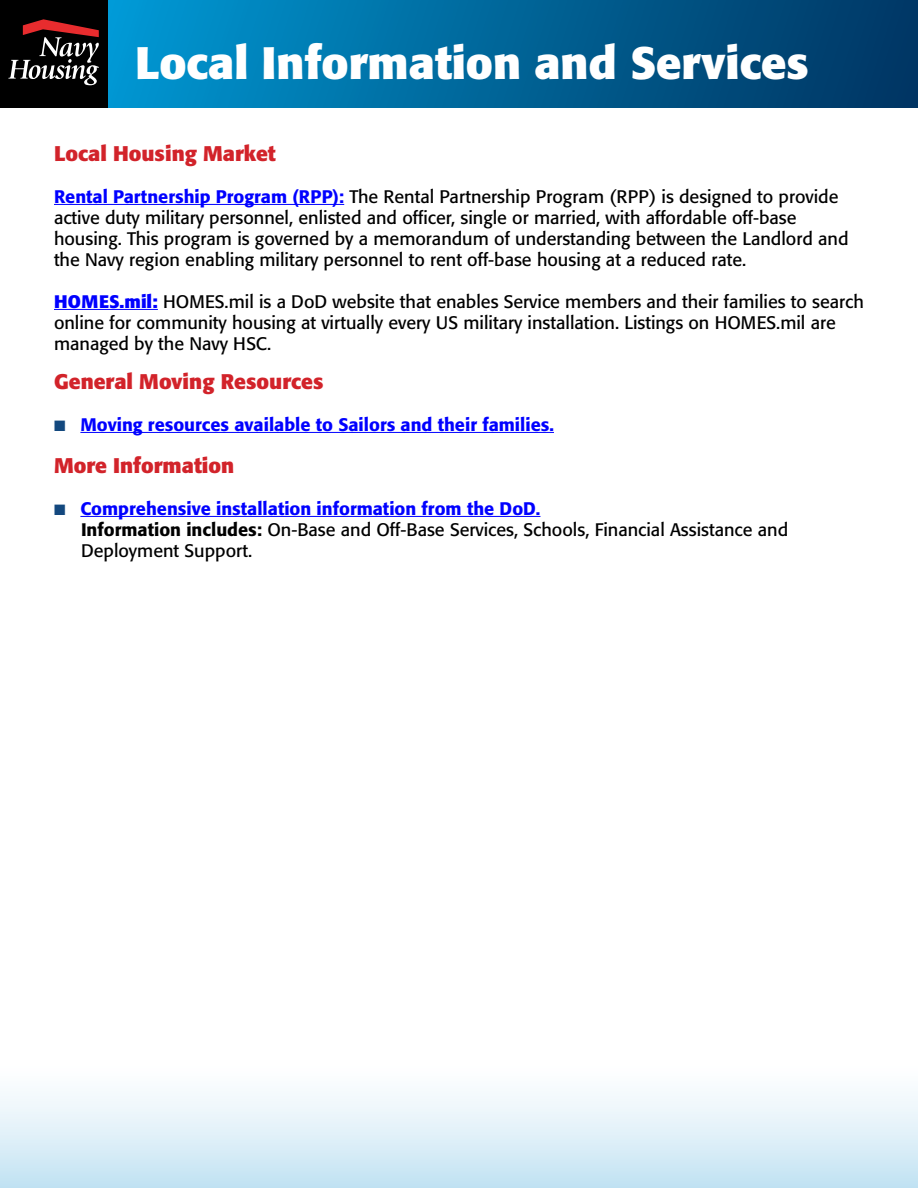
<style>
.page{position:relative;width:918px;height:1188px;background:#fff}
.page>*{position:absolute;margin:0;border:0;box-sizing:border-box;transform-origin:0 0}
.t1{font:700 45px "Formata";color:#fff}
.t2{font:700 21px "Formata";color:#d2232a}
.t3{font:18px/21px "Formata";color:#000}
.t4{font:500 18px "Formata";color:#00f}
.s1{font-weight:500;color:#00f}
.s2{font-weight:700;color:#00f}
.s3{color:#13487e}
.s4{font-weight:500}
</style>
<div class="page">
<svg style="left:108px;top:0;width:810px;height:108px;background:#006598"></svg>
<div style="left:1px;top:1062px;width:916px;height:126px;background:linear-gradient(to bottom,#fff,#c4e3f3)"></div>
<div style="left:0;top:0;width:108px;height:108px;background:#000"></div>
<svg style="left:8px;top:19px;width:91px;height:66px"></svg>
<hr style="left:54px;top:204px;width:290px;height:1px;background:#00f">
<hr style="left:54px;top:309px;width:104px;height:1px;background:#00f">
<hr style="left:80px;top:432px;width:474px;height:1px;background:#00f">
<hr style="left:80px;top:516px;width:460px;height:1px;background:#00f">
<h1 class="t1" style="left:135px;top:35px;width:676px">Local Information and Services</h1>
<p class="t2" style="left:54px;top:140px;width:223px">Local Housing Market</p>
<p class="t3" style="left:54px;top:186px;width:796px"><span class="s1">Rental Partnership Program (RPP):</span> The Rental Partnership Program (RPP) is designed to provide active duty military personnel, enlisted and officer, single or married, with affordable off-base housing. This program is governed by a memorandum of understanding between the Landlord and the Navy region enabling military personnel to rent off-base housing at a reduced rate.</p>
<p class="t3" style="left:54px;top:291px;width:811px"><span class="s2">HOMES.mil:</span> HOMES.mil is a DoD website that enables Service members and their families to search online for community housing at virtually every US military installation. Listings on HOMES.mil are managed by the Navy HSC.</p>
<p class="t2" style="left:54px;top:368px;width:271px">General Moving Resources</p>
<p class="t4" style="left:54px;top:413px;width:501px"><span class="s3">■</span> Moving resources available to Sailors and their families.</p>
<p class="t2" style="left:54px;top:452px;width:182px">More Information</p>
<p class="t3" style="left:81px;top:498px;width:709px;text-indent:-27px"><span class="s3">■</span> <span class="s1">Comprehensive installation information from the DoD.<br></span><span class="s4">Information includes:</span> On-Base and Off-Base Services, Schools, Financial Assistance and<br>Deployment Support.</p>
</div>
